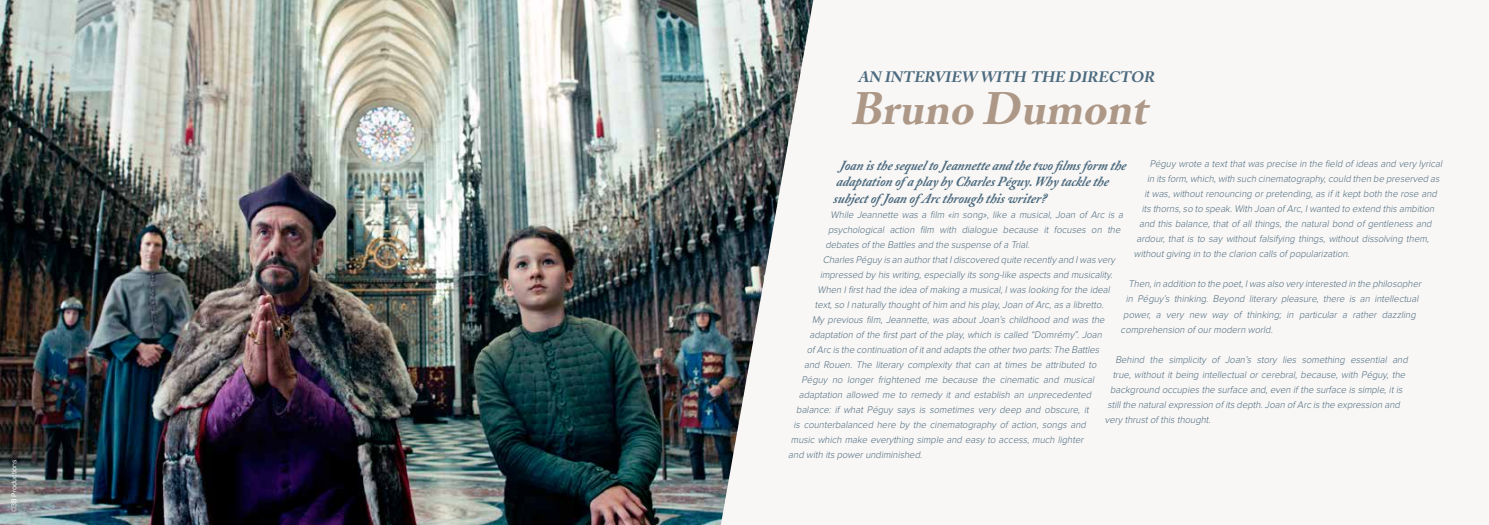
<style>
.page{position:relative;width:1489px;height:525px;background:#fff}
.page>*{position:absolute;margin:0;border:0;box-sizing:border-box;transform-origin:0 0}
.t1{font:italic 700 45px "Adobe Caslon";color:#ad9887}
.t2{font:italic 700 15px "Adobe Caslon";color:#4b6a7f}
.t3{font:italic 700 13.75px/16.5px "Adobe Caslon";color:#4b6a7f;scale:.95 1}
.t4{font:italic 300 10px "Proxima Nova";color:#4b6a7f;scale:.95 1}
.t5{font:7.5px "Proxima Nova";color:#fff;scale:.95 1}
</style>
<div class="page">
<div style="left:0;top:0;width:1488px;height:524px;background:#f7f4f2"></div>
<img style="left:0;top:0;width:813px;height:524px">
<p class="t5" style="left:10px;top:512px;width:57px;rotate:-90deg">©3B Productions</p>
<h2 class="t2" style="left:858px;top:68px;width:275px">AN INTERVIEW WITH THE DIRECTOR</h2>
<h1 class="t1" style="left:850px;top:82px;width:307px">Bruno Dumont</h1>
<h3 class="t3" style="left:833px;top:157px;width:313px;text-indent:6px">Joan isthesequel to Jeannetteand thetwo filmsform the adap tation ofa p lay by CharlesPég uy .Why tacklethe subjectofJoan ofArcthrough thiswriter?</h3>
<p class="t4" style="left:830px;top:209px;width:311px">While Jeannette was a film «in song», like a musical, Joan of Arc is a</p>
<p class="t4" style="left:828px;top:224px;width:311px">psychological action film with dialogue because it focuses on the</p>
<p class="t4" style="left:825px;top:239px;width:219px">debates of the Battles and the suspense of a Trial.</p>
<p class="t4" style="left:822px;top:254px;width:311px">Charles Péguy is an authorthatIdiscovered quite recently and Iwas very</p>
<p class="t4" style="left:820px;top:269px;width:311px">impressed by his writing,especially its song-like aspects and musicality.</p>
<p class="t4" style="left:817px;top:284px;width:311px">When Ifirsthad the idea of making a musical,Iwas looking forthe ideal</p>
<p class="t4" style="left:814px;top:299px;width:307px">text,so Inaturally thoughtof him and his play,Joan of Arc,as a libretto.</p>
<p class="t4" style="left:812px;top:314px;width:311px">My previous film, Jeannette, was about Joan’s childhood and was the</p>
<p class="t4" style="left:809px;top:329px;width:311px">adaptation of the first part of the play, which is called “Domrémy”. Joan</p>
<p class="t4" style="left:806px;top:344px;width:311px">of Arc is the continuation of itand adapts the othertwo parts:The Battles</p>
<p class="t4" style="left:804px;top:359px;width:311px">and Rouen. The literary complexity that can at times be attributed to</p>
<p class="t4" style="left:801px;top:374px;width:311px">Péguy no longer frightened me because the cinematic and musical</p>
<p class="t4" style="left:798px;top:389px;width:311px">adaptation allowed me to remedy it and establish an unprecedented</p>
<p class="t4" style="left:796px;top:404px;width:311px">balance: if what Péguy says is sometimes very deep and obscure, it</p>
<p class="t4" style="left:793px;top:419px;width:311px">is counterbalanced here by the cinematography of action, songs and</p>
<p class="t4" style="left:791px;top:434px;width:311px">music which make everything simple and easy to access, much lighter</p>
<p class="t4" style="left:788px;top:449px;width:144px">and with its powerundiminished.</p>
<p class="t4" style="left:1149px;top:158px;width:311px">Péguy wrote a text that was precise in the field of ideas and very lyrical</p>
<p class="t4" style="left:1146px;top:173px;width:311px">in its form,which,with such cinematography,could then be preserved as</p>
<p class="t4" style="left:1144px;top:188px;width:311px">it was, without renouncing or pretending, as if it kept both the rose and</p>
<p class="t4" style="left:1141px;top:203px;width:311px">its thorns,so to speak.With Joan of Arc,Iwanted to extend this ambition</p>
<p class="t4" style="left:1139px;top:218px;width:311px">and this balance, that of all things, the natural bond of gentleness and</p>
<p class="t4" style="left:1136px;top:233px;width:311px">ardour, that is to say without falsifying things, without dissolving them,</p>
<p class="t4" style="left:1133px;top:248px;width:231px">withoutgiving in to the clarion calls of popularization.</p>
<p class="t4" style="left:1128px;top:278px;width:311px">Then,in addition to the poet,Iwas also very interested in the philosopher</p>
<p class="t4" style="left:1125px;top:293px;width:311px">in Péguy’s thinking. Beyond literary pleasure, there is an intellectual</p>
<p class="t4" style="left:1123px;top:308px;width:311px">power, a very new way of thinking; in particular a rather dazzling</p>
<p class="t4" style="left:1120px;top:323px;width:164px">comprehension of ourmodern world.</p>
<p class="t4" style="left:1115px;top:353px;width:311px">Behind the simplicity of Joan’s story lies something essential and</p>
<p class="t4" style="left:1112px;top:368px;width:311px">true, without it being intellectual or cerebral, because, with Péguy, the</p>
<p class="t4" style="left:1109px;top:383px;width:311px">background occupies the surface and,even if the surface is simple,itis</p>
<p class="t4" style="left:1107px;top:398px;width:311px">stillthe naturalexpression of its depth.Joan of Arc is the expression and</p>
<p class="t4" style="left:1104px;top:413px;width:115px">very thrustof this thought.</p>
</div>
